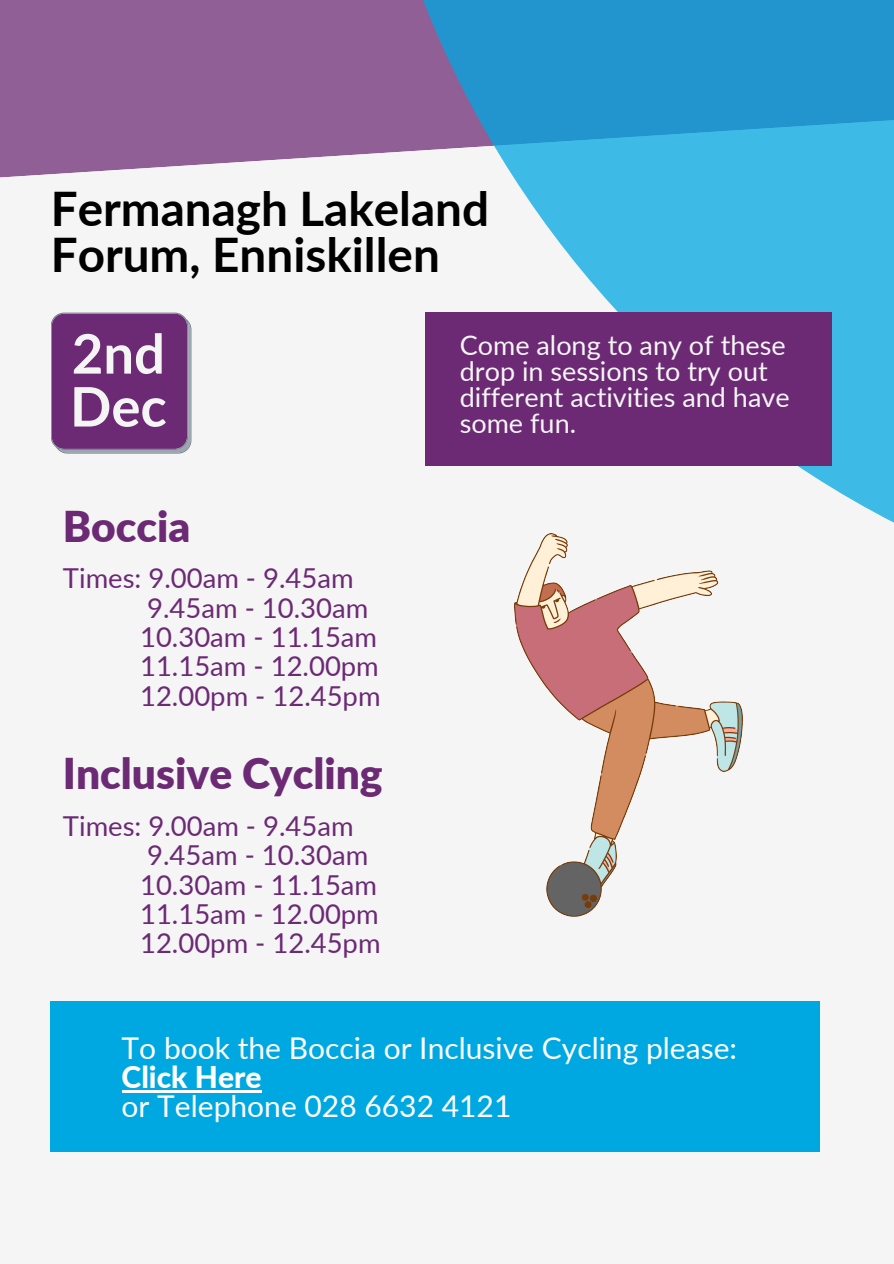
<style>
.page{position:relative;width:894px;height:1264px;background:#fff}
.page>*{position:absolute;margin:0;border:0;box-sizing:border-box;transform-origin:0 0}
.t1{font:700 54.45px/52.8px "Lato";color:#f5f5f5}
.t2{font:700 47.55px/46.7px "Lato";color:#000}
.t3{font:900 42.45px "Lato";color:#6c2a75}
.t4{font:30px/29.2px "Lato";color:#fff}
.t5{font:27.45px "Lato";color:#6c2a75}
.t6{font:27px/25.8px "Lato";color:#f5f5f5}
.s1{font-weight:800}
</style>
<div class="page">
<div style="left:0;top:0;width:893px;height:1263px;background:#f5f5f5"></div>
<div style="left:0;top:0;width:356px;height:178px;background:#8f5f96"></div>
<svg style="left:356px;top:0;width:537px;height:522px"></svg>
<svg style="left:51px;top:312px;width:140px;height:141px"></svg>
<div style="left:426px;top:312px;width:405px;height:153px;background:#6c2a75"></div>
<div style="left:51px;top:1001px;width:768px;height:151px;background:#00a8e1"></div>
<img style="left:514px;top:533px;width:228px;height:383px">
<hr style="left:121px;top:1090px;width:140px;height:2px;background:#fff">
<h2 class="t2" style="left:51px;top:184px;width:440px">Fermanagh Lakeland<br>Forum, Enniskillen</h2>
<h1 class="t1" style="left:70px;top:326px;width:98px">2nd<br>Dec</h1>
<h3 class="t3" style="left:63px;top:500px;width:129px">Boccia</h3>
<p class="t5" style="left:63px;top:561px;width:292px">Times: 9.00am - 9.45am</p>
<p class="t5" style="left:147px;top:590px;width:222px">9.45am - 10.30am</p>
<p class="t5" style="left:140px;top:620px;width:238px">10.30am - 11.15am</p>
<p class="t5" style="left:140px;top:649px;width:240px">11.15am - 12.00pm</p>
<p class="t5" style="left:140px;top:678px;width:242px">12.00pm - 12.45pm</p>
<p class="t3" style="left:63px;top:747px;width:321px">Inclusive Cycling</p>
<p class="t5" style="left:63px;top:808px;width:292px">Times: 9.00am - 9.45am</p>
<p class="t5" style="left:147px;top:838px;width:222px">9.45am - 10.30am</p>
<p class="t5" style="left:140px;top:867px;width:238px">10.30am - 11.15am</p>
<p class="t5" style="left:140px;top:896px;width:240px">11.15am - 12.00pm</p>
<p class="t5" style="left:140px;top:925px;width:242px">12.00pm - 12.45pm</p>
<h3 class="t6" style="left:459px;top:332px;width:331px">Come along to any of these drop in sessions to try out different activities and have some fun.</h3>
<p class="t4" style="left:121px;top:1032px;width:616px">To book the Boccia or Inclusive Cycling please:<br><span class="s1">Click Here</span></p>
<p class="t4" style="left:121px;top:1091px;width:391px">or Telephone 028 6632 4121</p>
</div>
